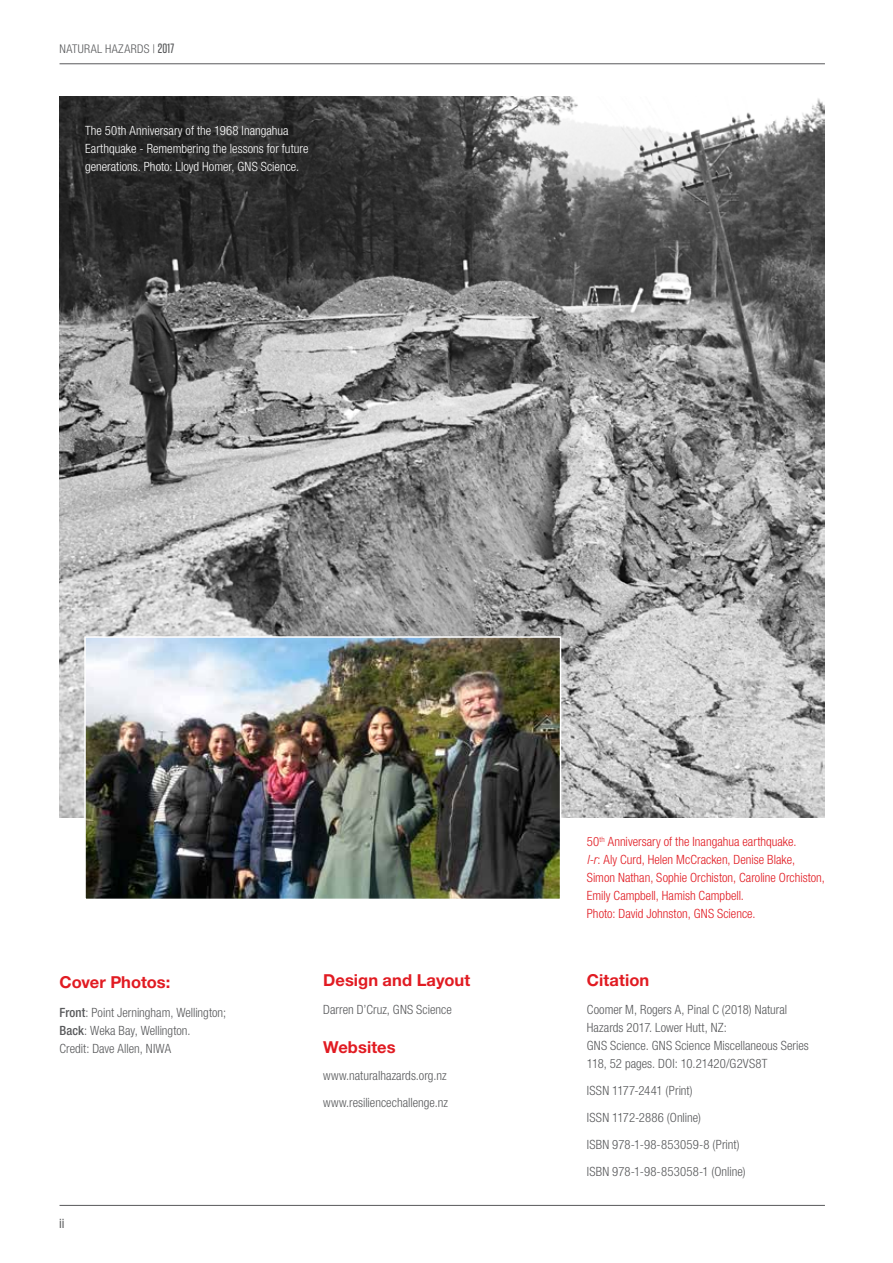
<style>
.page{position:relative;width:893px;height:1263px;background:#fff}
.page>*{position:absolute;margin:0;border:0;box-sizing:border-box;transform-origin:0 0}
.t1{font:700 16.5px "Helvetica Neue LT Pro";color:#e11b22}
.t2{font:500 13.5px "Tungsten";color:#58595b}
.t3{font:300 condensed 12.75px/18px "Helvetica Neue LT Pro";color:#58595b}
.t4{font:300 condensed 12.75px/18px "Helvetica Neue LT Pro";color:#e11b22}
.t5{font:300 condensed 12.75px/18px "Helvetica Neue LT Pro";color:#fff}
.t6{font:300 condensed 12px "Helvetica Neue LT Pro";letter-spacing:.035em;color:#58595b}
.s1{font-family:"Tungsten";font-weight:500;font-stretch:normal;font-size:13.5px}
.s2{font-weight:500}
.s3{font-style:italic}
</style>
<div class="page">
<img style="left:60px;top:96px;width:765px;height:721px">
<hr style="left:60px;top:64px;width:765px;height:1px;background:#58595b">
<hr style="left:60px;top:1205px;width:765px;height:1px;background:#58595b">
<img style="left:87px;top:639px;width:471px;height:258px">
<div style="left:84px;top:636px;width:477px;height:264px;border:2px solid #fff"></div>
<p class="t6" style="left:60px;top:42px;width:116px">NATURAL HAZARDS | <span class="s1">2017</span></p>
<p class="t5" style="left:85px;top:122px;width:225px">The 50th Anniversary of the 1968 Inangahua<br>Earthquake - Remembering the lessons for future generations. Photo: Lloyd Homer, GNS Science.</p>
<p class="t1" style="left:60px;top:971px;width:112px">Cover Photos:</p>
<p class="t3" style="left:60px;top:1004px;width:168px"><span class="s2">Front</span>: Point Jerningham, Wellington;<br><span class="s2">Back</span>: Weka Bay, Wellington.<br>Credit: Dave Allen, NIWA</p>
<p class="t2" style="left:60px;top:1216px;width:6px">ii</p>
<p class="t1" style="left:323px;top:969px;width:149px">Design and Layout</p>
<p class="t3" style="left:323px;top:1001px;width:130px">Darren D’Cruz, GNS Science</p>
<p class="t1" style="left:323px;top:1037px;width:74px">Websites</p>
<p class="t3" style="left:323px;top:1062px;width:126px;line-height:27px">www.naturalhazards.org.nz www.resiliencechallenge.nz</p>
<p class="t4" style="left:587px;top:833px;width:240px">50<sup>th</sup> Anniversary of the Inangahua earthquake.<br><span class="s3">l-r</span>: Aly Curd, Helen McCracken, Denise Blake, Simon Nathan, Sophie Orchiston, Caroline Orchiston, Emily Campbell, Hamish Campbell.<br>Photo: David Johnston, GNS Science.</p>
<p class="t1" style="left:587px;top:969px;width:64px">Citation</p>
<p class="t3" style="left:587px;top:1001px;width:224px">Coomer M, Rogers A, Pinal C (2018) Natural Hazards 2017. Lower Hutt, NZ:<br>GNS Science. GNS Science Miscellaneous Series 118, 52 pages. DOI: 10.21420/G2VS8T</p>
<p class="t3" style="left:587px;top:1077px;width:160px;line-height:27px">ISSN 1177-2441 (Print)<br>ISSN 1172-2886 (Online)<br>ISBN 978-1-98-853059-8 (Print)<br>ISBN 978-1-98-853058-1 (Online)</p>
</div>
